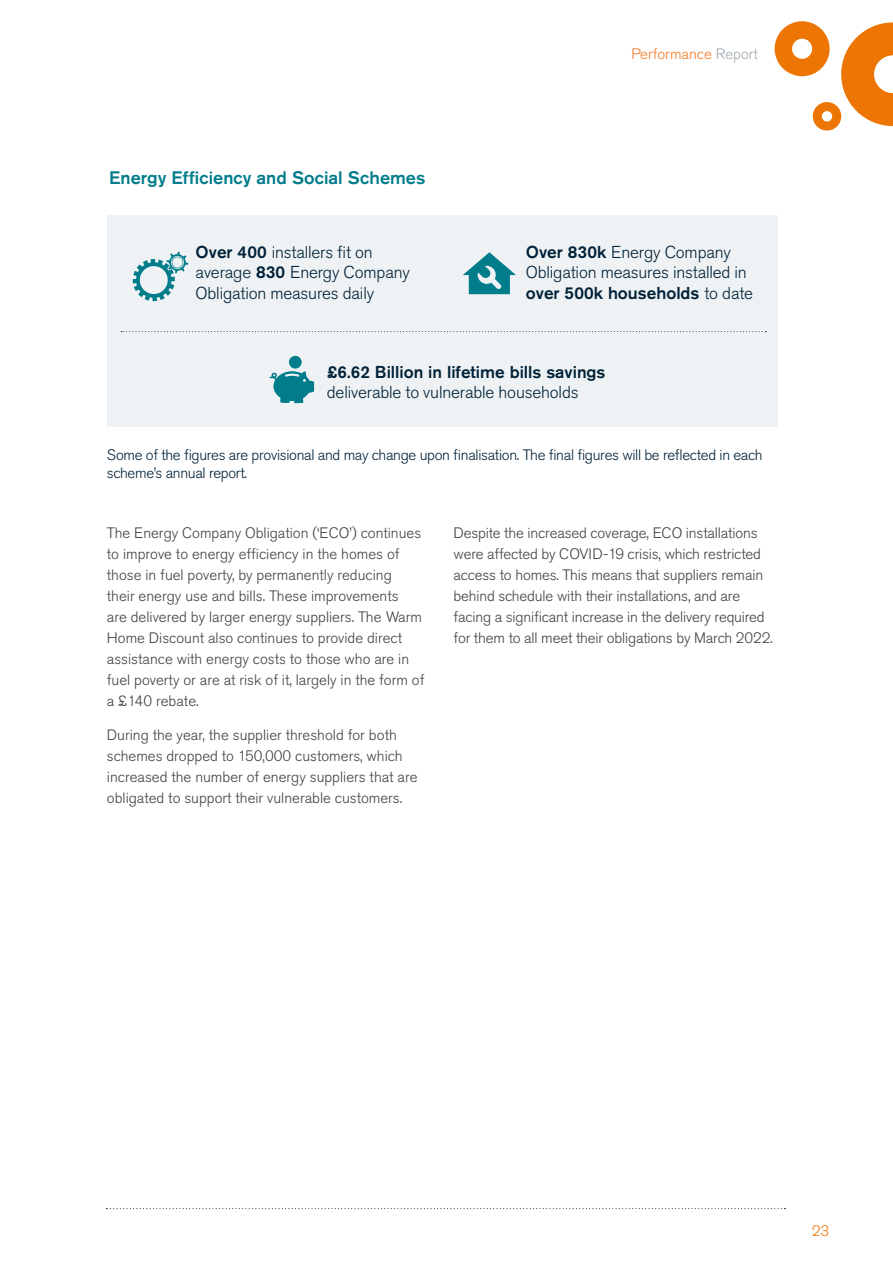
<style>
.page{position:relative;width:893px;height:1263px;background:#fff}
.page>*{position:absolute;margin:0;border:0;box-sizing:border-box;transform-origin:0 0}
.t1{font:500 18px "Akzidenz Grotesk Pro";color:#007c8b}
.bullet_2{font:300 17.1px/20.9px "Akzidenz Grotesk Pro";letter-spacing:-.01em;color:#002138}
.bullet_2-2{font:500 17.1px/20.9px "Akzidenz Grotesk Pro";color:#002138}
.t2{font:300 15px/21px "Akzidenz Grotesk Pro";color:#414042}
.bullet_2-3{font:300 15px/18px "Akzidenz Grotesk Pro";letter-spacing:-.02em;color:#002138}
.t3{font:300 15px "Akzidenz Grotesk Pro";color:#f47929}
.t4{font:300 15px "Akzidenz Grotesk Pro";color:#ed7503}
.s1{font-weight:500}
.s2{color:#a1abb2}
.s3{font-weight:300}
</style>
<div class="page">
<svg style="left:775px;top:21px;width:118px;height:110px"></svg>
<svg style="left:106px;top:1208px;width:679px;height:1px"></svg>
<div style="left:107px;top:215px;width:671px;height:212px;background:#eff2f4"></div>
<svg style="left:121px;top:331px;width:645px;height:1px"></svg>
<svg style="left:133px;top:252px;width:55px;height:49px"></svg>
<svg style="left:463px;top:252px;width:53px;height:42px"></svg>
<svg style="left:270px;top:371px;width:44px;height:32px"></svg>
<div style="left:289px;top:356px;width:13px;height:13px;background:#007c8b;border-radius:50%"></div>
<p class="t1" style="left:109px;top:166px;width:318px">Energy Efficiency and Social Schemes</p>
<p class="bullet_2" style="left:196px;top:241px;width:216px"><span class="s1">Over 400</span> installers fit on average <span class="s1">830</span> Energy Company<br>Obligation measures daily</p>
<p class="t3" style="left:631px;top:44px;width:128px">Performance <span class="s2">Report</span></p>
<p class="bullet_2" style="left:526px;top:241px;width:229px"><span class="s1">Over 830k</span> Energy Company<br>Obligation measures installed in <span class="s1">over 500k households</span> to date</p>
<p class="bullet_2-2" style="left:327px;top:361px;width:280px">£6.62 Billion in lifetime bills savings <span class="s3">deliverable to vulnerable households</span></p>
<p class="bullet_2-3" style="left:107px;top:446px;width:657px">Some of the figures are provisional and may change upon finalisation. The final figures will be reflected in each scheme’s annual report.</p>
<p class="t2" style="left:107px;top:522px;width:319px">The Energy Company Obligation (‘ECO’) continues to improve to energy efficiency in the homes of those in fuel poverty, by permanently reducing<br>their energy use and bills. These improvements<br>are delivered by larger energy suppliers. The Warm Home Discount also continues to provide direct assistance with energy costs to those who are in fuel poverty or are at risk of it, largely in the form of a £140 rebate.</p>
<p class="t2" style="left:107px;top:724px;width:312px">During the year, the supplier threshold for both schemes dropped to 150,000 customers, which increased the number of energy suppliers that are obligated to support their vulnerable customers.</p>
<p class="t2" style="left:453px;top:522px;width:321px">Despite the increased coverage, ECO installations were affected by COVID-19 crisis, which restricted access to homes. This means that suppliers remain behind schedule with their installations, and are facing a significant increase in the delivery required for them to all meet their obligations by March 2022.</p>
<p class="t4" style="left:812px;top:1221px;width:19px">23</p>
</div>
